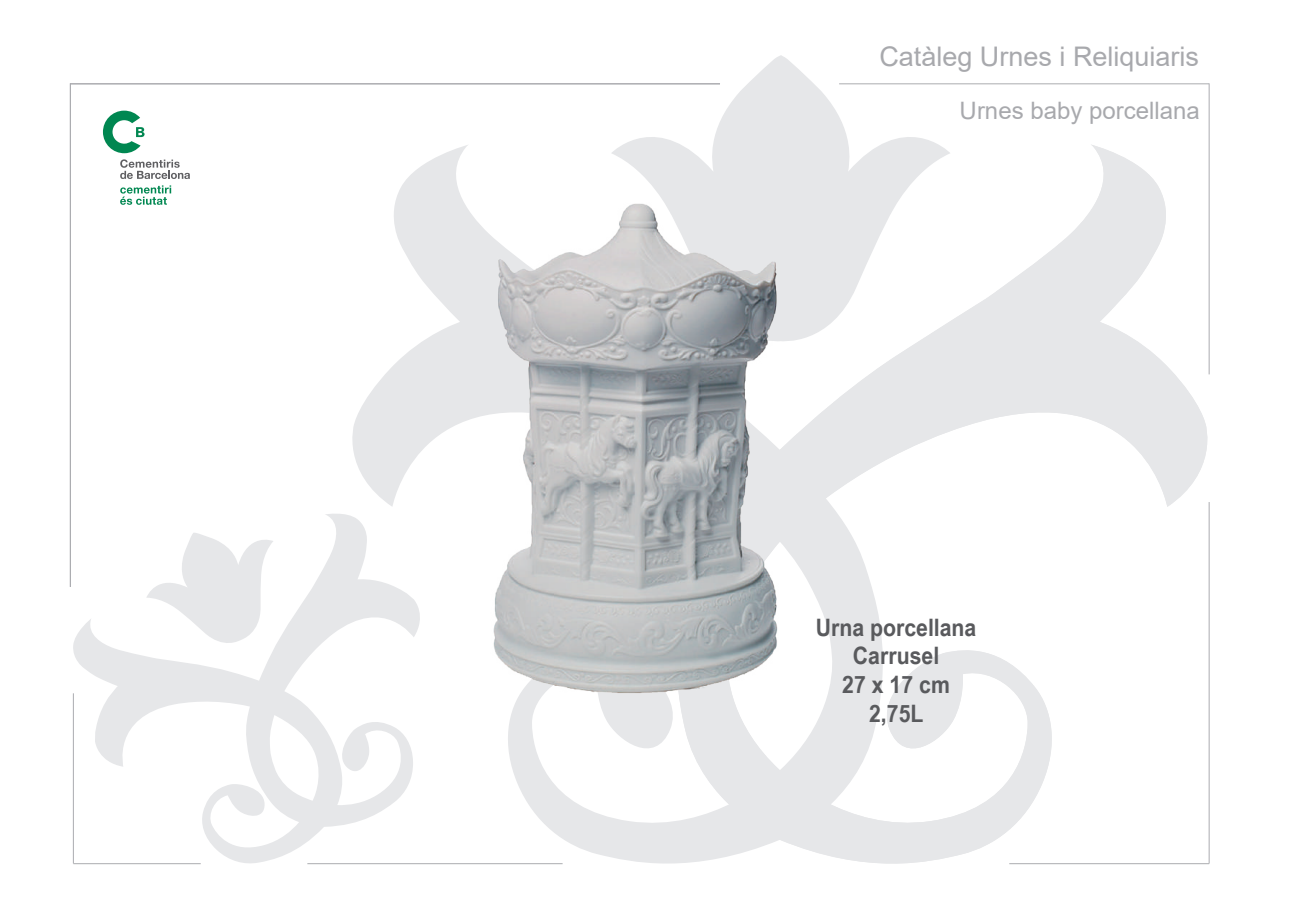
<style>
.page{position:relative;width:1289px;height:919px;background:#fff}
.page>*{position:absolute;margin:0;border:0;box-sizing:border-box;transform-origin:0 0}
.t1{font:27px "Arial";color:#a8a9ad}
.t2{font:700 24px/28.8px "Arial Narrow";color:#595a5d;text-align:center;scale:1.08 1}
.t3{font:24px "Arial";color:#a8a9ad}
</style>
<div class="page">
<svg style="left:427px;top:819px;width:241px;height:46px"></svg>
<svg style="left:668px;top:144px;width:542px;height:721px"></svg>
<svg style="left:611px;top:55px;width:339px;height:32px"></svg>
<svg style="left:120px;top:185px;width:51px;height:20px"></svg>
<svg style="left:120px;top:159px;width:70px;height:20px"></svg>
<svg style="left:103px;top:110px;width:41px;height:43px"></svg>
<svg style="left:72px;top:619px;width:355px;height:246px"></svg>
<svg style="left:146px;top:533px;width:127px;height:117px"></svg>
<hr style="left:70px;top:83px;width:1px;height:504px;background:#abacb0">
<hr style="left:70px;top:83px;width:650px;height:1px;background:#a8a9ad">
<hr style="left:839px;top:83px;width:369px;height:1px;background:#abacb0">
<hr style="left:1208px;top:83px;width:1px;height:291px;background:#abacb0">
<hr style="left:1208px;top:502px;width:1px;height:361px;background:#abacb0">
<hr style="left:1009px;top:863px;width:200px;height:1px;background:#abacb0">
<hr style="left:307px;top:863px;width:255px;height:1px;background:#abacb0">
<hr style="left:73px;top:693px;width:1px;height:170px;background:#abacb0">
<hr style="left:73px;top:863px;width:128px;height:1px;background:#abacb0">
<img style="left:283px;top:87px;width:732px;height:732px">
<p class="t1" style="left:879px;top:38px;width:321px">Catàleg Urnes i Reliquiaris</p>
<p class="t3" style="left:959px;top:94px;width:242px">Urnes baby porcellana</p>
<p class="t2" style="left:815px;top:611px;width:150px">Urna porcellana<br>Carrusel<br>27 x 17 cm<br>2,75L</p>
</div>
